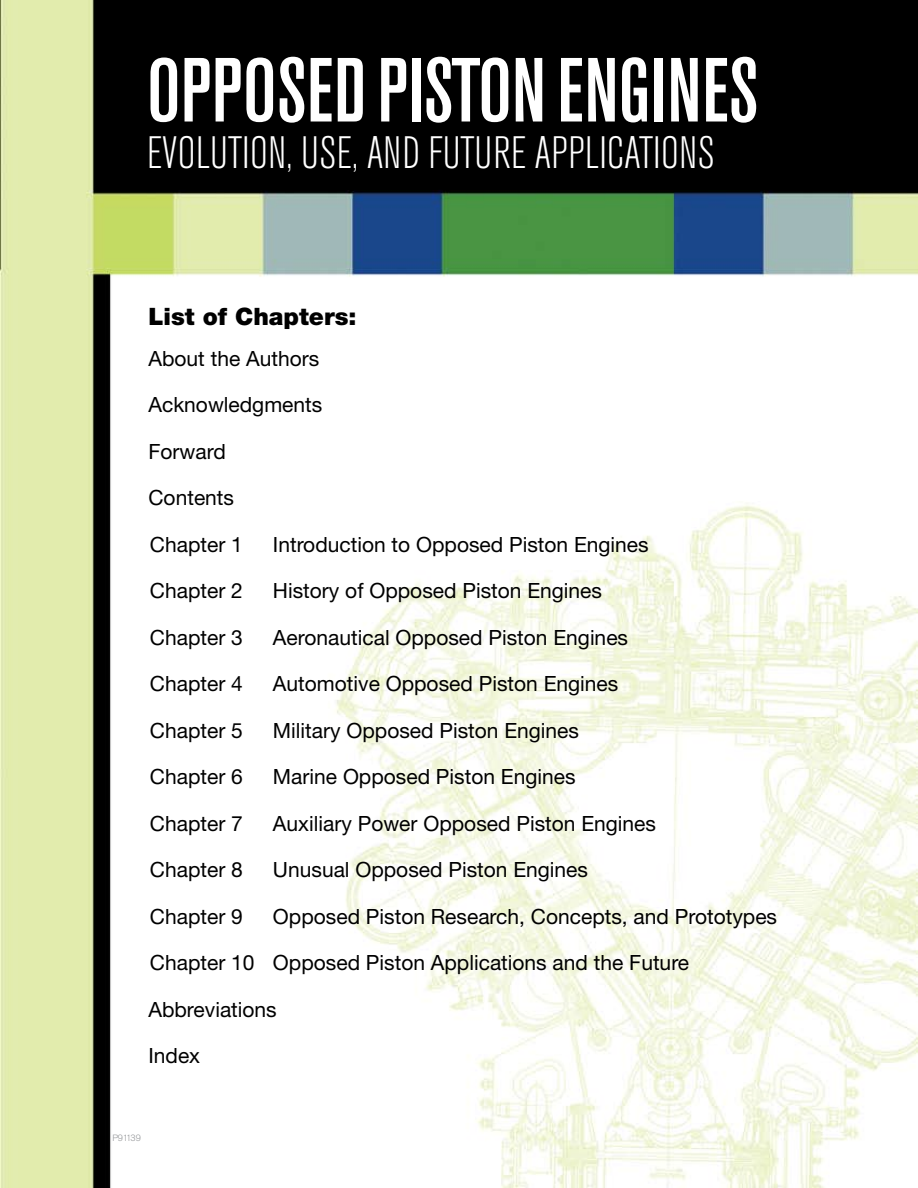
<style>
.page{position:relative;width:918px;height:1188px;background:#fff}
.page>*{position:absolute;margin:0;border:0;box-sizing:border-box;transform-origin:0 0}
.t1{font:500 condensed 90px "Akzidenz Grotesk Pro";color:#fff}
.t2{font:300 condensed 45px "Akzidenz Grotesk Pro";color:#fff}
.t3{font:900 24px "Helvetica Neue LT Std";color:#000}
.t4{font:21px "Helvetica Neue LT Std";color:#000}
.t5{font:300 9px "Akzidenz Grotesk Pro";letter-spacing:-.055em;color:#939598}
</style>
<div class="page">
<img style="left:0;top:0;width:918px;height:1188px">
<h1 class="t1" style="left:147px;top:32px;width:613px">OPPOSED PISTON ENGINES</h1>
<h2 class="t2" style="left:147px;top:123px;width:569px">EVOLUTION, USE, AND FUTURE APPLICATIONS</h2>
<p class="t3" style="left:148px;top:302px;width:210px">List of Chapters:</p>
<p class="t4" style="left:148px;top:346px;width:172px">About the Authors</p>
<p class="t4" style="left:148px;top:392px;width:175px">Acknowledgments</p>
<p class="t4" style="left:148px;top:439px;width:79px">Forward</p>
<p class="t4" style="left:148px;top:485px;width:87px">Contents</p>
<p class="t4" style="left:150px;top:532px;width:94px">Chapter 1</p>
<p class="t4" style="left:273px;top:532px;width:377px">Introduction to Opposed Piston Engines</p>
<p class="t4" style="left:150px;top:578px;width:94px">Chapter 2</p>
<p class="t4" style="left:273px;top:578px;width:331px">History of Opposed Piston Engines</p>
<p class="t4" style="left:150px;top:625px;width:94px">Chapter 3</p>
<p class="t4" style="left:273px;top:625px;width:357px">Aeronautical Opposed Piston Engines</p>
<p class="t4" style="left:150px;top:671px;width:94px">Chapter 4</p>
<p class="t4" style="left:273px;top:671px;width:347px">Automotive Opposed Piston Engines</p>
<p class="t4" style="left:150px;top:718px;width:94px">Chapter 5</p>
<p class="t4" style="left:273px;top:718px;width:308px">Military Opposed Piston Engines</p>
<p class="t4" style="left:150px;top:764px;width:94px">Chapter 6</p>
<p class="t4" style="left:273px;top:764px;width:304px">Marine Opposed Piston Engines</p>
<p class="t4" style="left:150px;top:811px;width:94px">Chapter 7</p>
<p class="t4" style="left:273px;top:811px;width:385px">Auxiliary Power Opposed Piston Engines</p>
<p class="t4" style="left:150px;top:857px;width:94px">Chapter 8</p>
<p class="t4" style="left:273px;top:857px;width:317px">Unusual Opposed Piston Engines</p>
<p class="t4" style="left:150px;top:904px;width:94px">Chapter 9</p>
<p class="t4" style="left:273px;top:904px;width:506px">Opposed Piston Research, Concepts, and Prototypes</p>
<p class="t4" style="left:150px;top:950px;width:541px">Chapter 10 Opposed Piston Applications and the Future</p>
<p class="t4" style="left:148px;top:997px;width:130px">Abbreviations</p>
<p class="t4" style="left:148px;top:1043px;width:53px">Index</p>
<p class="t5" style="left:112px;top:1132px;width:30px">P91139</p>
</div>
